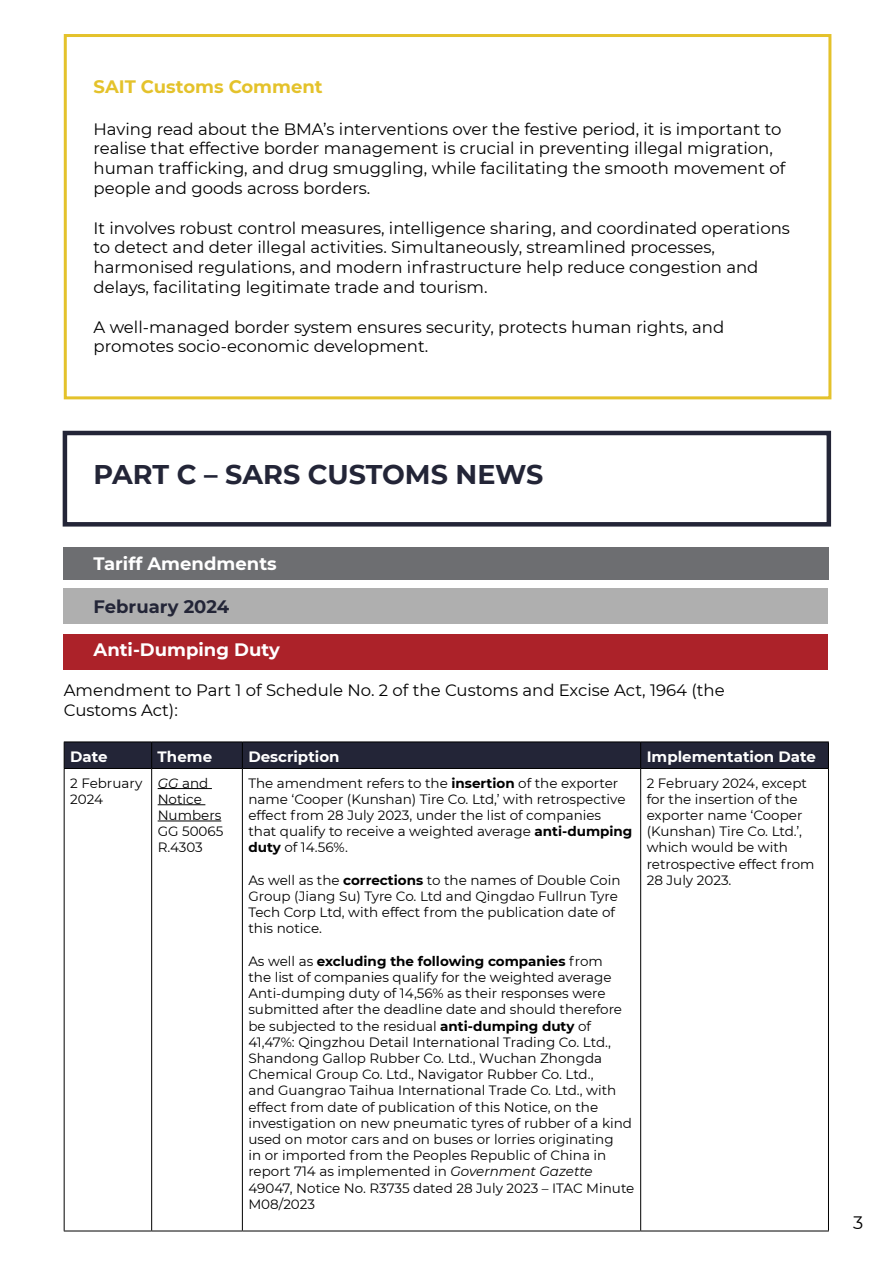
<style>
.page{position:relative;width:893px;height:1263px;background:#fff}
.page>*{position:absolute;margin:0;border:0;box-sizing:border-box;transform-origin:0 0}
.t1{font:700 27px "Montserrat";color:#232537}
.t2{font:700 18px "Montserrat";color:#fff}
.t3{font:700 18px "Montserrat";color:#e4c22b}
.t4{font:700 18px "Montserrat";color:#232537}
.t5{font:18px "Montserrat";color:#000}
.t6{font:16.5px/19.8px "Montserrat";color:#000}
.t7{font:700 15px "Montserrat";color:#fff}
.t8{font:13.5px/16.2px "Montserrat";color:#000}
.s1{font-style:italic}
.s2{font-weight:700}
</style>
<div class="page">
<div style="left:63px;top:548px;width:766px;height:32px;background:#6d6e71"></div>
<div style="left:63px;top:588px;width:765px;height:36px;background:#afafaf"></div>
<div style="left:63px;top:634px;width:765px;height:36px;background:#ac2229"></div>
<hr style="left:64px;top:741px;width:88px;height:1px;background:#000">
<hr style="left:152px;top:741px;width:90px;height:1px;background:#000">
<hr style="left:242px;top:741px;width:399px;height:1px;background:#000">
<hr style="left:641px;top:741px;width:188px;height:1px;background:#000">
<div style="left:64px;top:742px;width:765px;height:26px;background:#232537"></div>
<hr style="left:64px;top:768px;width:88px;height:1px;background:#000">
<hr style="left:64px;top:769px;width:1px;height:461px;background:#000">
<hr style="left:152px;top:768px;width:90px;height:1px;background:#000">
<hr style="left:151px;top:769px;width:1px;height:461px;background:#000">
<hr style="left:242px;top:768px;width:399px;height:1px;background:#000">
<hr style="left:242px;top:769px;width:1px;height:461px;background:#000">
<hr style="left:641px;top:768px;width:188px;height:1px;background:#000">
<hr style="left:640px;top:769px;width:1px;height:461px;background:#000">
<hr style="left:828px;top:769px;width:1px;height:461px;background:#000">
<hr style="left:64px;top:1230px;width:88px;height:1px;background:#000">
<hr style="left:152px;top:1230px;width:90px;height:1px;background:#000">
<hr style="left:242px;top:1230px;width:399px;height:1px;background:#000">
<hr style="left:641px;top:1230px;width:188px;height:1px;background:#000">
<hr style="left:158px;top:788px;width:54px;height:1px;background:#000">
<hr style="left:158px;top:804px;width:47px;height:1px;background:#000">
<hr style="left:158px;top:821px;width:63px;height:1px;background:#000">
<div style="left:64px;top:34px;width:767px;height:365px;border:3px solid #e4c22b"></div>
<div style="left:63px;top:431px;width:768px;height:96px;border:4px solid #232537"></div>
<h2 class="t3" style="left:94px;top:74px;width:231px">SAIT Customs Comment</h2>
<p class="t6" style="left:94px;top:118px;width:693px">Having read about the BMA’s interventions over the festive period, it is important to realise that effective border management is crucial in preventing illegal migration, human trafficking, and drug smuggling, while facilitating the smooth movement of people and goods across borders.</p>
<p class="t6" style="left:94px;top:217px;width:698px">It involves robust control measures, intelligence sharing, and coordinated operations to detect and deter illegal activities. Simultaneously, streamlined processes, harmonised regulations, and modern infrastructure help reduce congestion and delays, facilitating legitimate trade and tourism.</p>
<p class="t6" style="left:94px;top:316px;width:632px">A well-managed border system ensures security, protects human rights, and promotes socio-economic development.</p>
<h1 class="t1" style="left:94px;top:454px;width:451px">PART C – SARS CUSTOMS NEWS</h1>
<h2 class="t2" style="left:94px;top:551px;width:185px">Tariff Amendments</h2>
<h2 class="t4" style="left:94px;top:594px;width:137px">February 2024</h2>
<h2 class="t2" style="left:94px;top:637px;width:188px">Anti-Dumping Duty</h2>
<p class="t6" style="left:64px;top:680px;width:662px">Amendment to Part 1 of Schedule No. 2 of the Customs and Excise Act, 1964 (the<br>Customs Act):</p>
<p class="t7" style="left:70px;top:746px;width:39px">Date</p>
<p class="t7" style="left:158px;top:746px;width:56px">Theme</p>
<p class="t7" style="left:248px;top:746px;width:93px">Description</p>
<p class="t7" style="left:647px;top:746px;width:171px">Implementation Date</p>
<p class="t8" style="left:70px;top:774px;width:74px">2 February<br>2024</p>
<p class="t8" style="left:158px;top:774px;width:67px"><span class="s1">GG</span> and<br>Notice<br>Numbers<br>GG 50065<br>R.4303</p>
<p class="t8" style="left:248px;top:774px;width:386px">The amendment refers to the <span class="s2">insertion</span> of the exporter name ‘Cooper (Kunshan) Tire Co. Ltd,’ with retrospective effect from 28 July 2023, under the list of companies that qualify to receive a weighted average <span class="s2">anti-dumping duty</span> of 14.56%.</p>
<p class="t8" style="left:248px;top:871px;width:374px">As well as the <span class="s2">corrections</span> to the names of Double Coin Group (Jiang Su) Tyre Co. Ltd and Qingdao Fullrun Tyre Tech Corp Ltd, with effect from the publication date of this notice.</p>
<p class="t8" style="left:248px;top:952px;width:388px">As well as <span class="s2">excluding the following companies</span> from<br>the list of companies qualify for the weighted average Anti-dumping duty of 14,56% as their responses were submitted after the deadline date and should therefore be subjected to the residual <span class="s2">anti-dumping duty</span> of 41,47%: Qingzhou Detail International Trading Co. Ltd., Shandong Gallop Rubber Co. Ltd., Wuchan Zhongda Chemical Group Co. Ltd., Navigator Rubber Co. Ltd.,<br>and Guangrao Taihua International Trade Co. Ltd., with effect from date of publication of this Notice, on the investigation on new pneumatic tyres of rubber of a kind used on motor cars and on buses or lorries originating<br>in or imported from the Peoples Republic of China in report 714 as implemented in <span class="s1">Government Gazette </span>49047, Notice No. R3735 dated 28 July 2023 – ITAC Minute M08/2023</p>
<p class="t8" style="left:647px;top:774px;width:169px">2 February 2024, except for the insertion of the exporter name ‘Cooper (Kunshan) Tire Co. Ltd.’, which would be with retrospective effect from<br>28 July 2023.</p>
<h2 class="t5" style="left:853px;top:1210px;width:12px">3</h2>
</div>
